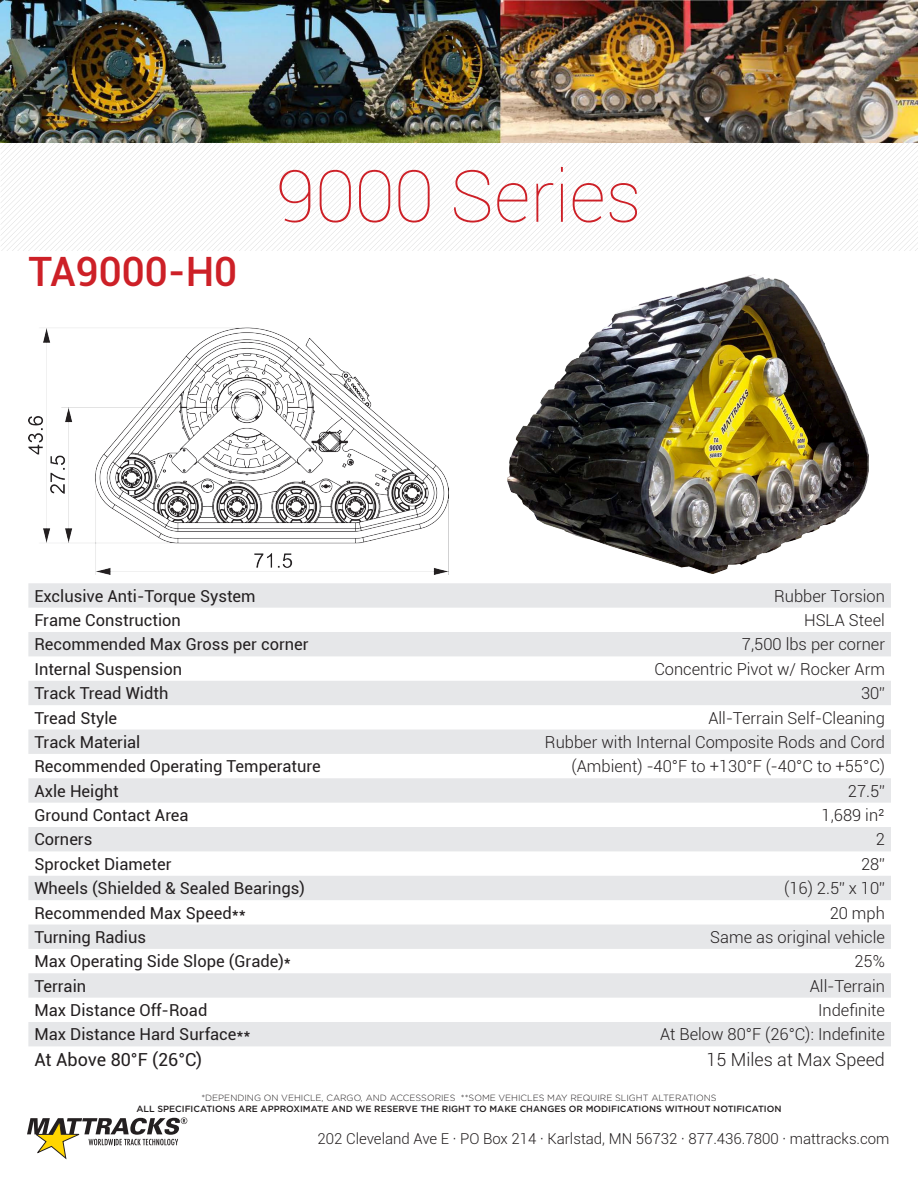
<style>
.page{position:relative;width:918px;height:1188px;background:#fff}
.page>*{position:absolute;margin:0;border:0;box-sizing:border-box;transform-origin:0 0}
.t1{font:100 72px "Roboto";color:#cd2027}
.t2{font:500 40.5px "Roboto";color:#cd2027}
.t3{font:18px "Roboto";color:#231f20}
.t4{font:300 18px "Roboto";color:#231f20}
.t5{font:16.5px "Roboto";color:#231f20}
.t6{font:300 16.5px "Roboto";color:#231f20}
.t7{font:300 15px "Roboto";color:#231f20}
.t8{font:500 9px "Gotham";color:#231f20}
.t9{font:300 9px "Gotham";color:#231f20}
</style>
<div class="page">
<img style="left:1px;top:0;width:917px;height:250px">
<svg style="left:28px;top:583px;width:863px;height:463px;fill:#e6e7e9"></svg>
<svg style="left:27px;top:1117px;width:160px;height:42px"></svg>
<img style="left:28px;top:327px;width:420px;height:247px">
<img style="left:508px;top:275px;width:360px;height:298px">
<p class="t2" style="left:28px;top:244px;width:210px">TA9000-H0</p>
<p class="t1" style="left:276px;top:146px;width:367px">9000 Series</p>
<p class="t5" style="left:34px;top:584px;width:223px">Exclusive Anti-Torque System</p>
<p class="t6" style="left:774px;top:584px;width:112px">Rubber Torsion</p>
<p class="t5" style="left:34px;top:609px;width:148px">Frame Construction</p>
<p class="t6" style="left:804px;top:609px;width:82px">HSLA Steel</p>
<p class="t5" style="left:34px;top:633px;width:276px">Recommended Max Gross per corner</p>
<p class="t6" style="left:742px;top:633px;width:145px">7,500 lbs per corner</p>
<p class="t5" style="left:34px;top:657px;width:149px">Internal Suspension</p>
<p class="t6" style="left:654px;top:657px;width:232px">Concentric Pivot w/ Rocker Arm</p>
<p class="t5" style="left:34px;top:682px;width:136px">Track Tread Width</p>
<p class="t6" style="left:861px;top:682px;width:25px">30”</p>
<p class="t5" style="left:34px;top:706px;width:84px">Tread Style</p>
<p class="t6" style="left:708px;top:706px;width:178px">All-Terrain Self-Cleaning</p>
<p class="t5" style="left:34px;top:730px;width:108px">Track Material</p>
<p class="t6" style="left:545px;top:731px;width:342px">Rubber with Internal Composite Rods and Cord</p>
<p class="t5" style="left:34px;top:755px;width:288px">Recommended Operating Temperature</p>
<p class="t6" style="left:572px;top:755px;width:315px">(Ambient) -40°F to +130°F (-40°C to +55°C)</p>
<p class="t5" style="left:34px;top:779px;width:86px">Axle Height</p>
<p class="t6" style="left:848px;top:779px;width:39px">27.5”</p>
<p class="t5" style="left:34px;top:804px;width:156px">Ground Contact Area</p>
<p class="t6" style="left:822px;top:804px;width:65px">1,689 in²</p>
<p class="t5" style="left:34px;top:828px;width:59px">Corners</p>
<p class="t6" style="left:876px;top:828px;width:11px">2</p>
<p class="t5" style="left:34px;top:852px;width:139px">Sprocket Diameter</p>
<p class="t6" style="left:861px;top:852px;width:25px">28”</p>
<p class="t5" style="left:34px;top:877px;width:272px">Wheels (Shielded &amp; Sealed Bearings)</p>
<p class="t6" style="left:784px;top:877px;width:102px">(16) 2.5” x 10”</p>
<p class="t5" style="left:34px;top:901px;width:213px">Recommended Max Speed**</p>
<p class="t6" style="left:830px;top:901px;width:57px">20 mph</p>
<p class="t5" style="left:34px;top:925px;width:113px">Turning Radius</p>
<p class="t6" style="left:710px;top:926px;width:176px">Same as original vehicle</p>
<p class="t5" style="left:34px;top:950px;width:258px">Max Operating Side Slope (Grade)*</p>
<p class="t6" style="left:855px;top:950px;width:32px">25%</p>
<p class="t5" style="left:34px;top:974px;width:53px">Terrain</p>
<p class="t6" style="left:810px;top:974px;width:77px">All-Terrain</p>
<p class="t5" style="left:34px;top:999px;width:175px">Max Distance Off-Road</p>
<p class="t6" style="left:818px;top:999px;width:68px">Indefinite</p>
<p class="t5" style="left:34px;top:1023px;width:218px">Max Distance Hard Surface**</p>
<p class="t6" style="left:660px;top:1023px;width:226px">At Below 80°F (26°C): Indefinite</p>
<p class="t3" style="left:34px;top:1047px;width:169px">At Above 80°F (26°C)</p>
<p class="t4" style="left:707px;top:1047px;width:180px">15 Miles at Max Speed</p>
<p class="t9" style="left:201px;top:1092px;width:517px">*DEPENDING ON VEHICLE, CARGO, AND ACCESSORIES **SOME VEHICLES MAY REQUIRE SLIGHT ALTERATIONS</p>
<p class="t8" style="left:136px;top:1103px;width:647px">ALL SPECIFICATIONS ARE APPROXIMATE AND WE RESERVE THE RIGHT TO MAKE CHANGES OR MODIFICATIONS WITHOUT NOTIFICATION</p>
<p class="t7" style="left:318px;top:1128px;width:574px">202 Cleveland Ave E · PO Box 214 · Karlstad, MN 56732 · 877.436.7800 · mattracks.com</p>
</div>
